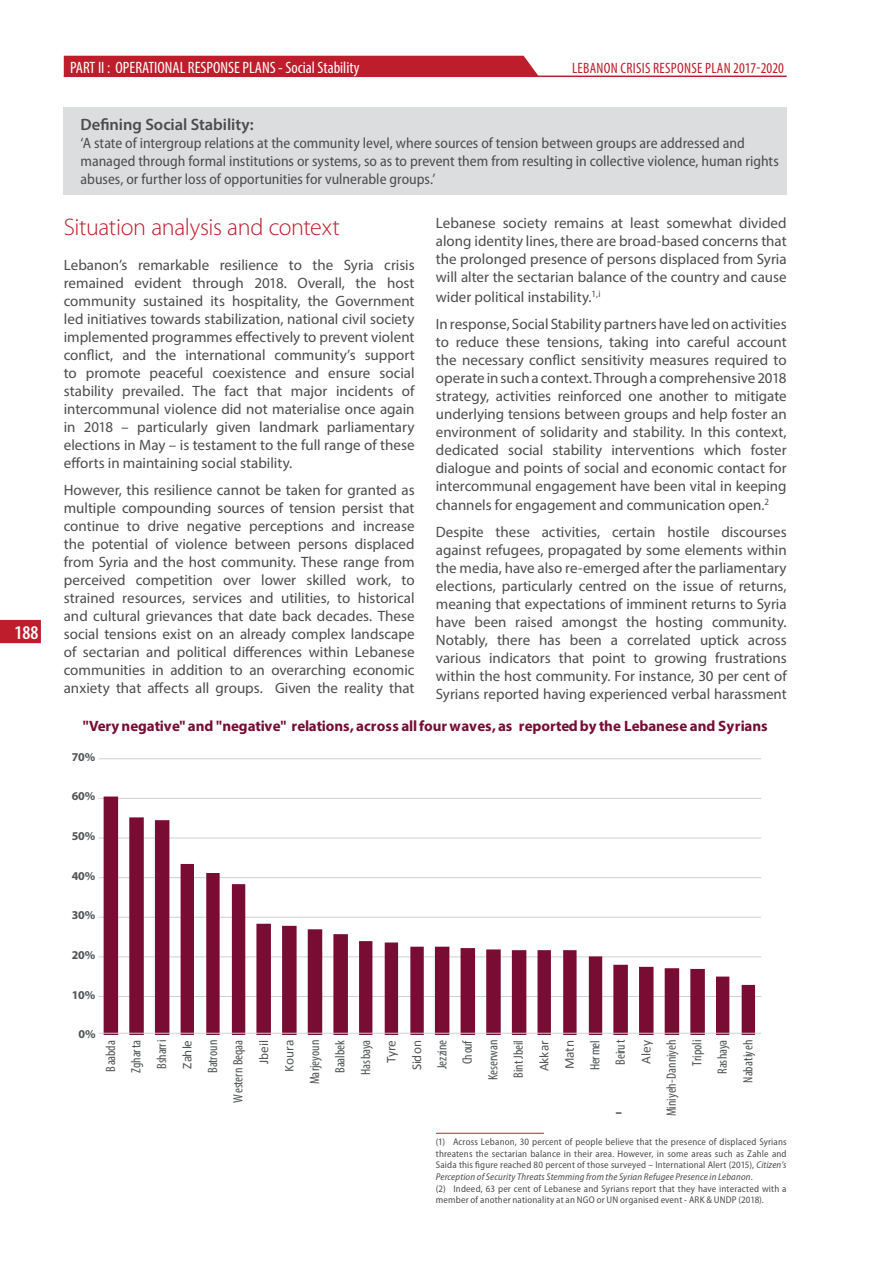
<style>
.page{position:relative;width:893px;height:1263px;background:#fff}
.page>*{position:absolute;margin:0;border:0;box-sizing:border-box;transform-origin:0 0}
.t1{font:300 24px "Myriad Pro";letter-spacing:-.015em;color:#be1d2c}
.t2{font:23.85px "Calibri";color:#515455}
.t3{font:600 condensed 19.5px "Myriad Pro";color:#fff}
.t4{font:condensed 16.5px "Myriad Pro";color:#fff}
.t5{font:600 16.5px "Myriad Pro";letter-spacing:-.005em;color:#4b4c4d}
.t6{font:15px/18px "Myriad Pro";color:#4b4c4d;text-align:justify}
.t7{font:semi-condensed 15px/18px "Myriad Pro";color:#4b4c4d}
.t8{font:700 15px "Myriad Pro";color:#780c32}
.t9{font:condensed 15px "Myriad Pro";letter-spacing:.02em;color:#be1d2c}
.t10{font:condensed 13.5px/25.5px "Myriad Pro";color:#515455;text-align:right}
.t11{font:13.35px/25.5px "Calibri";color:#515455;text-align:center}
.t12{font:700 12px "Myriad Pro";letter-spacing:-.005em;color:#515455}
.t13{font:semi-condensed 9.75px/11.7px "Myriad Pro";letter-spacing:.015em;color:#4b4c4d}
.s1{font-stretch:semi-condensed}
.s2{font-style:italic}
</style>
<div class="page">
<div style="left:64px;top:56px;width:475px;height:20px;background:#be1d2c"></div>
<hr style="left:64px;top:76px;width:723px;height:1px;background:#be1d2c">
<div style="left:0;top:620px;width:41px;height:23px;background:#be1d2c"></div>
<hr style="left:436px;top:1133px;width:108px;height:1px;background:#be1d2c">
<div style="left:64px;top:108px;width:723px;height:87px;background:#dcdddf"></div>
<hr style="left:99px;top:758px;width:662px;height:1px;background:#cfd1d0">
<hr style="left:99px;top:798px;width:662px;height:1px;background:#cfd1d0">
<hr style="left:99px;top:838px;width:662px;height:1px;background:#cfd1d0">
<hr style="left:99px;top:877px;width:662px;height:1px;background:#cfd1d0">
<hr style="left:99px;top:917px;width:662px;height:1px;background:#cfd1d0">
<hr style="left:99px;top:957px;width:662px;height:1px;background:#cfd1d0">
<hr style="left:99px;top:996px;width:662px;height:1px;background:#cfd1d0">
<svg style="left:104px;top:796px;width:651px;height:239px"></svg>
<hr style="left:99px;top:1033px;width:662px;height:1px;background:#cfd1d0">
<h3 class="t3" style="left:14px;top:622px;width:25px">188</h3>
<p class="t4" style="left:70px;top:57px;width:291px">PART II : OPERATIONAL RESPONSE PLANS - Social Stability</p>
<p class="t9" style="left:572px;top:59px;width:213px">LEBANON CRISIS RESPONSE PLAN 2017-2020</p>
<p class="t5" style="left:81px;top:113px;width:175px">Defining Social Stability:</p>
<p class="t7" style="left:81px;top:134px;width:700px">‘A state of intergroup relations at the community level, where sources of tension between groups are addressed and managed through formal institutions or systems, so as to prevent them from resulting in collective violence, human rights abuses, or further loss of opportunities for vulnerable groups.’</p>
<h1 class="t1" style="left:64px;top:214px;width:278px">Situation analysis and context</h1>
<p class="t6" style="left:64px;top:256px;width:352px">Lebanon’s remarkable resilience to the Syria crisis remained evident through 2018. Overall, the host community sustained its hospitality, the Government led initiatives towards stabilization, national civil society implemented programmes effectively to prevent violent conflict, and the international community’s support to promote peaceful coexistence and ensure social stability prevailed. The fact that major incidents of intercommunal violence did not materialise once again in 2018 – particularly given landmark parliamentary elections in May – is testament to the full range of these efforts in maintaining social stability.</p>
<p class="t6" style="left:64px;top:480px;width:352px">However, this resilience cannot be taken for granted as multiple compounding sources of tension persist that continue to drive negative perceptions and increase the potential of violence between persons displaced from Syria and the host community. These range from perceived competition over lower skilled work, to strained resources, services and utilities, to historical and cultural grievances that date back decades. These social tensions exist on an already complex landscape of sectarian and political differences within Lebanese communities in addition to an overarching economic anxiety that affects all groups. Given the reality that</p>
<p class="t6" style="left:436px;top:214px;width:352px">Lebanese society remains at least somewhat divided along identity lines, there are broad-based concerns that the prolonged presence of persons displaced from Syria will alter the sectarian balance of the country and cause</p>
<p class="t6" style="left:436px;top:284px;width:352px;line-height:26.5px">wider political instability.<sup>1,i<br></sup>In response, Social Stability partners have led on activities</p>
<p class="t6" style="left:436px;top:332px;width:352px">to reduce these tensions, taking into careful account the necessary conflict sensitivity measures required to operate in such a context. Through a comprehensive 2018 strategy, activities reinforced one another to mitigate underlying tensions between groups and help foster an environment of solidarity and stability. In this context, dedicated social stability interventions which foster dialogue and points of social and economic contact for intercommunal engagement have been vital in keeping</p>
<p class="t6" style="left:436px;top:492px;width:352px;line-height:26.5px">channels for engagement and communication open<span class="s1">.</span><sup>2<br></sup>Despite these activities, certain hostile discourses</p>
<p class="t6" style="left:436px;top:541px;width:352px">against refugees, propagated by some elements within the media, have also re-emerged after the parliamentary elections, particularly centred on the issue of returns, meaning that expectations of imminent returns to Syria have been raised amongst the hosting community.<br>Notably, there has been a correlated uptick across various indicators that point to growing frustrations within the host community. For instance, 30 per cent of Syrians reported having experienced verbal harassment</p>
<p class="t8" style="left:83px;top:716px;width:686px">"Very negative" and "negative" relations, across all four waves, as reported by the Lebanese and Syrians</p>
<p class="t12" style="left:72px;top:749px;width:25px">70%</p>
<p class="t12" style="left:72px;top:788px;width:25px">60%</p>
<p class="t12" style="left:72px;top:828px;width:25px">50%</p>
<p class="t12" style="left:72px;top:868px;width:25px">40%</p>
<p class="t12" style="left:72px;top:907px;width:25px">30%</p>
<p class="t12" style="left:72px;top:947px;width:25px">20%</p>
<p class="t12" style="left:72px;top:987px;width:25px">10%</p>
<p class="t12" style="left:78px;top:1026px;width:19px">0%</p>
<p class="t10" style="left:98px;top:1073px;width:34px;text-align:justify;rotate:-90deg">Baabda Zgharta Bsharri</p>
<p class="t11" style="left:174px;top:1069px;width:30px;rotate:-90deg">Zahle</p>
<p class="t10" style="left:200px;top:1102px;width:64px;rotate:-90deg">Batroun<br>Western Beqaa</p>
<p class="t11" style="left:251px;top:1072px;width:34px;rotate:-90deg">Jbeil<br>Koura</p>
<p class="t10" style="left:302px;top:1074px;width:36px;text-align:justify;text-indent:-10px;rotate:-90deg">Marjeyoun Baalbek Hasbaya</p>
<p class="t11" style="left:378px;top:1070px;width:32px;rotate:-90deg">Tyre<br>Sidon</p>
<p class="t10" style="left:429px;top:1080px;width:42px;rotate:-90deg">Jezzine<br>Chouf<br>Keserwan<br>Bint Jbeil</p>
<p class="t11" style="left:531px;top:1071px;width:33px;text-align:left;rotate:-90deg">Akkar<br>Matn</p>
<p class="t10" style="left:582px;top:1070px;width:32px;text-align:center;rotate:-90deg">Hermel<br>Beirut</p>
<p class="t11" style="left:633px;top:1064px;width:25px;rotate:-90deg">Aley</p>
<p class="t10" style="left:659px;top:1116px;width:78px;rotate:-90deg">Miniyeh-Danniyeh<br>Tripoli<br>Rashaya<br>Nabatiyeh</p>
<h2 class="t2" style="left:615px;top:1096px;width:9px">-</h2>
<p class="t13" style="left:436px;top:1136px;width:352px">(1) Across Lebanon, 30 percent of people believe that the presence of displaced Syrians threatens the sectarian balance in their area. However, in some areas such as Zahle and Saida this figure reached 80 percent of those surveyed – International Alert (2015), <span class="s2">Citizen’s Perception of Security Threats Stemming from the Syrian Refugee Presence in Lebanon</span>.<br>(2) Indeed, 63 per cent of Lebanese and Syrians report that they have interacted with a member of another nationality at an NGO or UN organised event - ARK &amp; UNDP (2018).</p>
</div>
